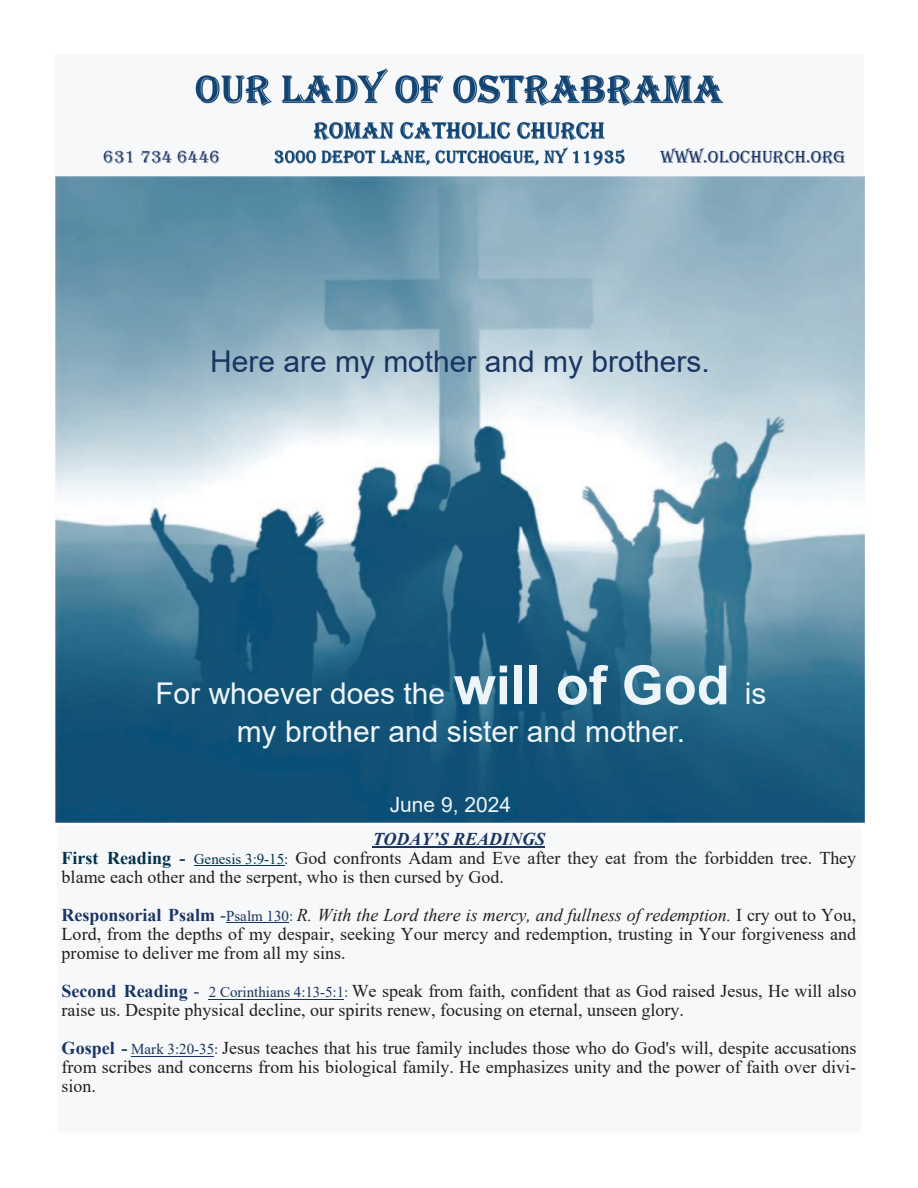
<style>
.page{position:relative;width:918px;height:1188px;background:#fff}
.page>*{position:absolute;margin:0;border:0;box-sizing:border-box;transform-origin:0 0}
.t1{font:30px/37.7px "Arial";color:#edf5f9;text-align:center}
.t2{font:30px "Arial";color:#1a3563}
.t3{font:21px "Arial";color:#edf5f9}
.t4{font:18px/19px "Times New Roman";color:#231f20}
.t5{font:18px "Algerian";color:#1a3563}
.s1{font-weight:700;font-size:54px}
.s2{font-weight:700;font-style:italic;color:#1a3563}
.s3{font-weight:700;color:#02324c}
.s4{font-size:15px;color:#02324c}
.s5{font-weight:700;color:#1a3563}
.s6{color:#1a3563}
.s7{font-size:15px;color:#1a3563}
.s8{font-style:italic}
</style>
<div class="page">
<div style="left:54px;top:54px;width:810px;height:122px;background:#f7f8f9"></div>
<img style="left:195px;top:68px;width:529px;height:73px">
<img style="left:274px;top:147px;width:351px;height:19px">
<hr style="left:373px;top:847px;width:172px;height:1px;background:#1a3564">
<hr style="left:194px;top:865px;width:90px;height:1px;background:#02324c">
<hr style="left:226px;top:923px;width:63px;height:1px;background:#1a3564">
<hr style="left:209px;top:999px;width:135px;height:1px;background:#1a3564">
<hr style="left:131px;top:1056px;width:83px;height:1px;background:#1a3564">
<img style="left:55px;top:176px;width:809px;height:647px">
<p class="t5" style="left:103px;top:146px;width:118px">631 734 6446</p>
<p class="t5" style="left:661px;top:146px;width:187px">WWW.OLOCHURCH.ORG</p>
<h1 class="t2" style="left:210px;top:350px;width:501px">Here are my mother and my brothers.</h1>
<h1 class="t1" style="left:155px;top:678px;width:613px">For whoever does the <span class="s1">will of God</span> is my brother and sister and mother.</h1>
<p class="t3" style="left:390px;top:797px;width:123px">June 9, 2024</p>
<p class="t4" style="left:62px;top:831px;width:796px;text-indent:311px"><span class="s2">TODAY’S READINGS<br></span><span class="s3">First Reading -</span> <span class="s4">Genesis 3:9-15:</span> God confronts Adam and Eve after they eat from the forbidden tree. They blame each other and the serpent, who is then cursed by God.</p>
<p class="t4" style="left:62px;top:907px;width:796px;text-align:justify"><span class="s5">Responsorial Psalm</span> <span class="s6">-</span><span class="s7">Psalm 130:</span> <span class="s8">R. With the Lord there is mercy, and fullness of redemption.</span> I cry out to You, Lord, from the depths of my despair, seeking Your mercy and redemption, trusting in Your forgiveness and promise to deliver me from all my sins.</p>
<p class="t4" style="left:62px;top:983px;width:796px"><span class="s5">Second Reading</span> <span class="s6">-</span> <span class="s7">2 Corinthians 4:13-5:1:</span> We speak from faith, confident that as God raised Jesus, He will also raise us. Despite physical decline, our spirits renew, focusing on eternal, unseen glory.</p>
<p class="t4" style="left:62px;top:1041px;width:796px;text-align:justify"><span class="s5">Gospel -</span> <span class="s7">Mark 3:20-35:</span> Jesus teaches that his true family includes those who do God's will, despite accusations from scribes and concerns from his biological family. He emphasizes unity and the power of faith over divi&shy;sion.</p>
</div>
